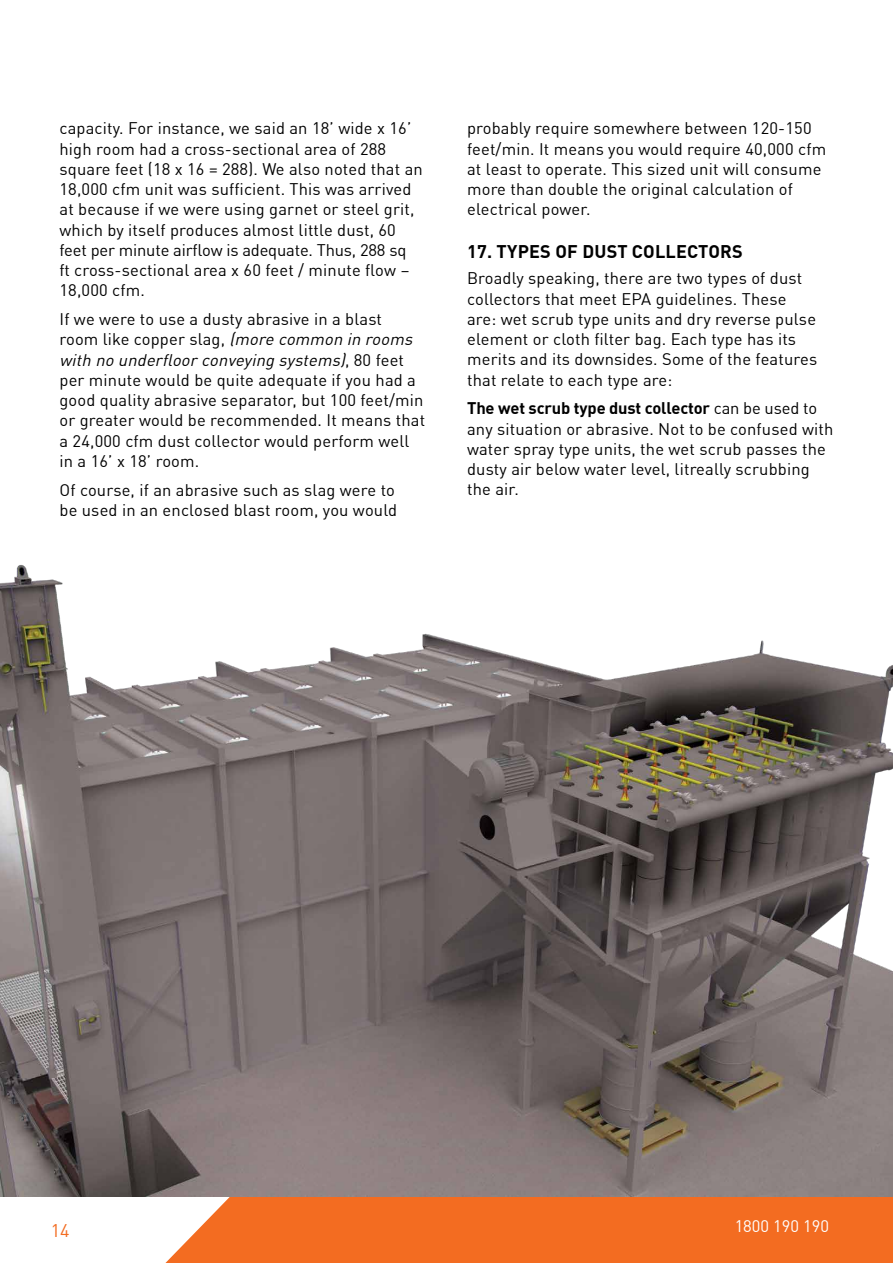
<style>
.page{position:relative;width:893px;height:1263px;background:#fff}
.page>*{position:absolute;margin:0;border:0;box-sizing:border-box;transform-origin:0 0}
.t1{font:700 18px "DIN Offc";letter-spacing:.01em;color:#000}
.t2{font:18px "DIN Offc";color:#f36c21}
.t3{font:16.5px/20.2px "DIN Offc";letter-spacing:.01em;color:#000}
.t4{font:16.5px "DIN Offc";color:#fff}
.s1{font-style:italic}
.s2{font-weight:700}
</style>
<div class="page">
<svg style="left:153px;top:1196px;width:740px;height:67px;background:#f27530"></svg>
<img style="left:0;top:565px;width:893px;height:631px">
<p class="t3" style="left:60px;top:118px;width:365px">capacity. For instance, we said an 18’ wide x 16’ high room had a cross-sectional area of 288 square feet (18 x 16 = 288). We also noted that an 18,000 cfm unit was sufficient. This was arrived at because if we were using garnet or steel grit, which by itself produces almost little dust, 60 feet per minute airflow is adequate. Thus, 288 sq<br>ft cross-sectional area x 60 feet / minute flow – 18,000 cfm.</p>
<p class="t3" style="left:60px;top:309px;width:367px">If we were to use a dusty abrasive in a blast<br>room like copper slag, <span class="s1">(more common in rooms with no underfloorconveying systems)</span>, 8 0 f e e t per minute would be quite adequate if you had a good quality abrasive separator, but 100 feet/min or greater would be recommended. It means that a 24,000 cfm dust collector would perform well in a 16’ x 18’ room.</p>
<p class="t3" style="left:60px;top:480px;width:339px">Of course, if an abrasive such as slag were to be used in an enclosed blast room, you would</p>
<p class="t3" style="left:467px;top:118px;width:361px">probably require somewhere between 120-150 feet/min. It means you would require 40,000 cfm at least to operate. This sized unit will consume more than double the original calculation of electrical power.</p>
<p class="t1" style="left:467px;top:239px;width:277px">17. TYPES OF DUST COLLECTORS</p>
<p class="t3" style="left:467px;top:268px;width:352px">Broadly speaking, there are two types of dust collectors that meet EPA guidelines. These are: wet scrub type units and dry reverse pulse element or cloth filter bag. Each type has its merits and its downsides. Some of the features that relate to each type are:</p>
<p class="t3" style="left:467px;top:398px;width:368px"><span class="s2">The wet scrub type dust collector</span> can be used to any situation or abrasive. Not to be confused with water spray type units, the wet scrub passes the dusty air below water level, litreally scrubbing the air.</p>
<p class="t2" style="left:51px;top:1219px;width:20px">14</p>
<p class="t4" style="left:735px;top:1216px;width:96px">1800 190 190</p>
</div>
